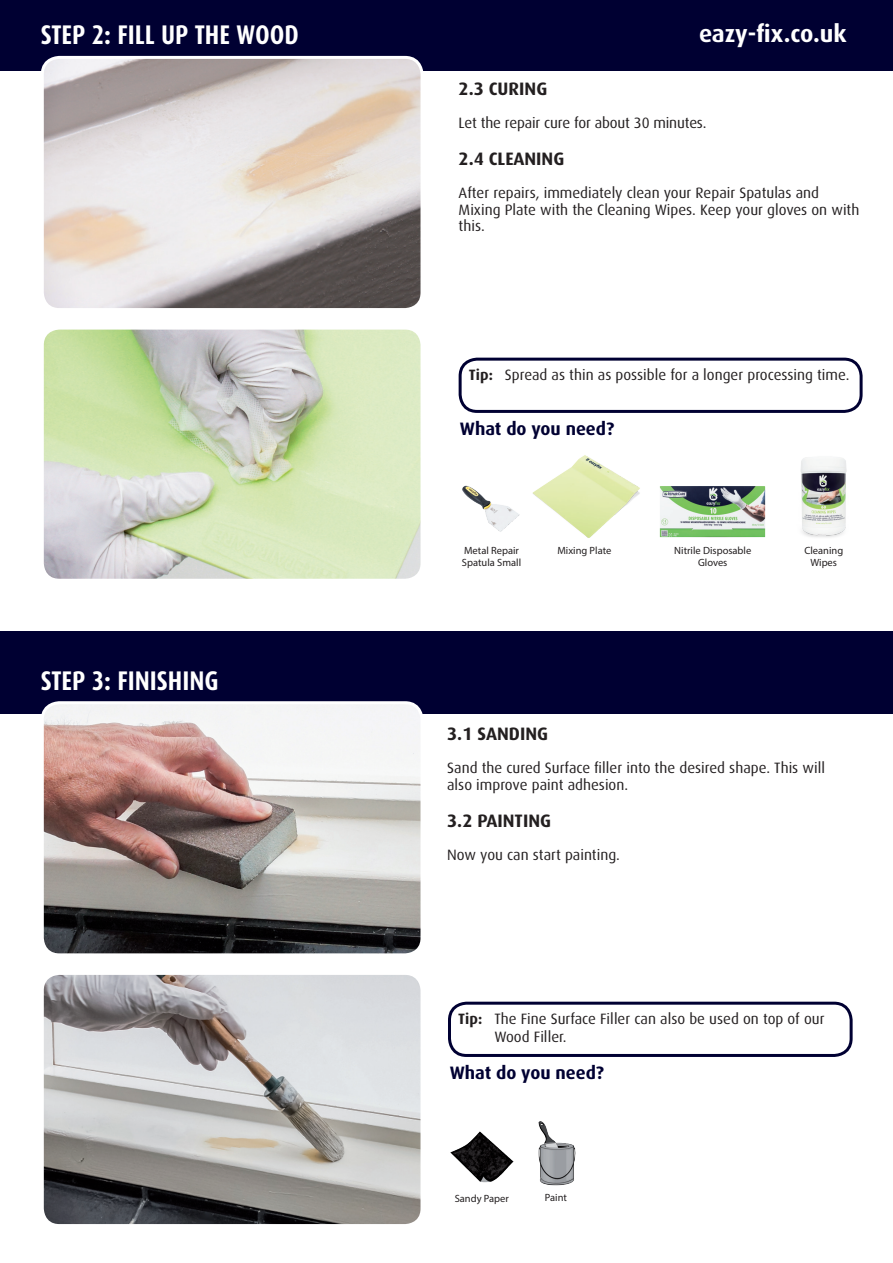
<style>
.page{position:relative;width:893px;height:1263px;background:#fff}
.page>*{position:absolute;margin:0;border:0;box-sizing:border-box;transform-origin:0 0}
.t1{font:700 27px "Dax Condensed";color:#fff}
.t2{font:700 24px "Dax";letter-spacing:-.005em;color:#fff}
.t3{font:700 18px "Dax";color:#231f20}
.t4{font:700 18px "Dax";color:#000032}
.t5{font:15px/16.5px "Dax";color:#231f20}
.t6{font:10.5px/12px "Myriad Pro";color:#231f20;text-align:center}
.s1{font-weight:700}
</style>
<div class="page">
<div style="left:0;top:0;width:893px;height:70px;background:#000032"></div>
<div style="left:459px;top:358px;width:404px;height:55px;border:3px solid #000032;border-radius:17px"></div>
<div style="left:0;top:631px;width:893px;height:83px;background:#000032"></div>
<div style="left:448px;top:1002px;width:405px;height:55px;border:3px solid #000032;border-radius:17px"></div>
<img style="left:42px;top:57px;width:380px;height:250px">
<div style="left:41px;top:56px;width:382px;height:255px;border:3px solid #fff;border-radius:17px"></div>
<img style="left:45px;top:331px;width:374px;height:247px">
<div style="left:41px;top:327px;width:382px;height:255px;border:3px solid #fff;border-radius:17px"></div>
<img style="left:42px;top:704px;width:380px;height:248px">
<div style="left:41px;top:701px;width:382px;height:255px;border:3px solid #fff;border-radius:17px"></div>
<img style="left:45px;top:976px;width:374px;height:247px">
<div style="left:41px;top:972px;width:382px;height:255px;border:3px solid #fff;border-radius:17px"></div>
<img style="left:801px;top:457px;width:46px;height:80px">
<img style="left:659px;top:486px;width:107px;height:52px">
<img style="left:532px;top:455px;width:108px;height:83px">
<img style="left:462px;top:485px;width:58px;height:47px">
<img style="left:450px;top:1131px;width:63px;height:52px">
<img style="left:538px;top:1121px;width:38px;height:65px">
<h1 class="t1" style="left:41px;top:20px;width:260px">STEP 2: FILL UP THE WOOD</h1>
<h1 class="t1" style="left:41px;top:665px;width:179px">STEP 3: FINISHING</h1>
<h2 class="t2" style="left:699px;top:20px;width:149px">eazy-fix.co.uk</h2>
<p class="t3" style="left:459px;top:78px;width:90px">2.3 CURING</p>
<p class="t5" style="left:459px;top:114px;width:249px">Let the repair cure for about 30 minutes.</p>
<p class="t3" style="left:459px;top:149px;width:107px">2.4 CLEANING</p>
<p class="t5" style="left:459px;top:185px;width:402px">After repairs, immediately clean your Repair Spatulas and<br>Mixing Plate with the Cleaning Wipes. Keep your gloves on with this.</p>
<p class="t5" style="left:469px;top:367px;width:382px"><span class="s1">Tip:</span> Spread as thin as possible for a longer processing time.</p>
<p class="t4" style="left:460px;top:418px;width:156px">What do you need?</p>
<p class="t6" style="left:464px;top:544px;width:56px">Metal Repair</p>
<p class="t6" style="left:557px;top:544px;width:55px">Mixing Plate</p>
<p class="t6" style="left:462px;top:556px;width:61px">Spatula Small</p>
<p class="t6" style="left:674px;top:544px;width:79px">Nitrile Disposable<br>Gloves</p>
<p class="t6" style="left:804px;top:544px;width:40px">Cleaning<br>Wipes</p>
<p class="t3" style="left:447px;top:724px;width:102px">3.1 SANDING</p>
<p class="t5" style="left:447px;top:760px;width:379px">Sand the cured Surface filler into the desired shape. This will also improve paint adhesion.</p>
<p class="t3" style="left:447px;top:811px;width:105px">3.2 PAINTING</p>
<p class="t5" style="left:447px;top:847px;width:174px">Now you can start painting.</p>
<p class="t5" style="left:494px;top:1010px;width:332px;line-height:18px;text-indent:-36px"><span class="s1">Tip:</span> The Fine Surface Filler can also be used on top of our<br>Wood Filler.</p>
<p class="t4" style="left:450px;top:1063px;width:156px">What do you need?</p>
<p class="t6" style="left:455px;top:1192px;width:56px">Sandy Paper</p>
<p class="t6" style="left:545px;top:1191px;width:24px">Paint</p>
</div>
